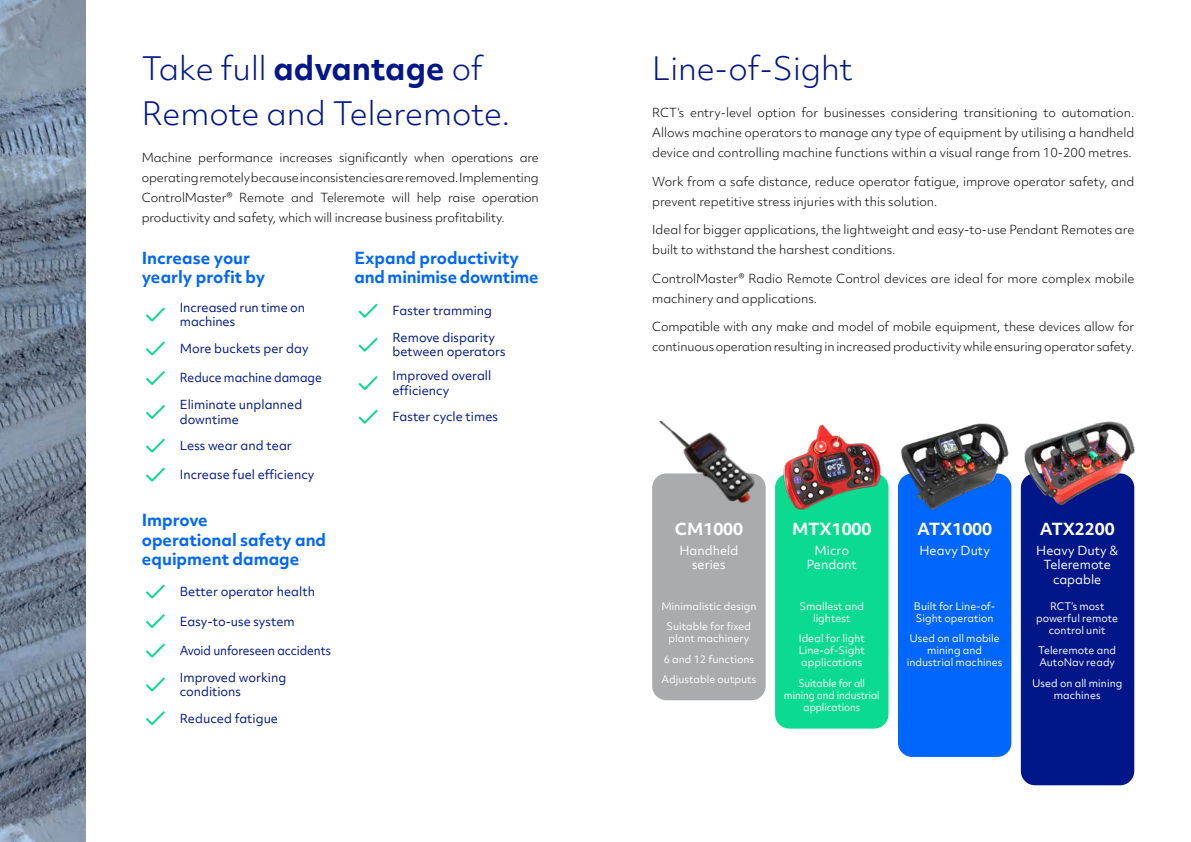
<style>
.page{position:relative;width:1191px;height:842px;background:#fff}
.page>*{position:absolute;margin:0;border:0;box-sizing:border-box;transform-origin:0 0}
.t1{font:300 31px/45px "Objektiv Mk 2";color:#001689}
.t2{font:700 16px/19.2px "Objektiv Mk 2";color:#0066fc}
.t3{font:700 16px "Objektiv Mk 2";color:#fff}
.t4{font:300 12px/20px "Objektiv Mk 2";color:#000}
.t5{font:12px/14.4px "Objektiv Mk 2";color:#001689}
.t6{font:12px/14.4px "Objektiv Mk 2";color:#fff;text-align:center}
.t7{font:12px "Objektiv Mk 2";color:#001689;scale:.95 1}
.t8{font:12px "Objektiv Mk 2";color:#001689;scale:.96 1}
.t9{font:10px/12px "Objektiv Mk 2";color:#fff;text-align:center}
.t10{font:10px/12px "Objektiv Mk 2";color:#fff;text-align:center;scale:.94 1}
.s1{font-weight:700}
</style>
<div class="page">
<svg style="left:145px;top:307px;width:20px;height:15px"></svg>
<svg style="left:145px;top:341px;width:20px;height:15px"></svg>
<svg style="left:146px;top:371px;width:19px;height:14px"></svg>
<svg style="left:146px;top:404px;width:19px;height:15px"></svg>
<svg style="left:145px;top:438px;width:20px;height:15px"></svg>
<svg style="left:145px;top:467px;width:20px;height:15px"></svg>
<svg style="left:145px;top:584px;width:20px;height:15px"></svg>
<svg style="left:146px;top:614px;width:19px;height:14px"></svg>
<svg style="left:145px;top:643px;width:20px;height:15px"></svg>
<svg style="left:145px;top:677px;width:20px;height:15px"></svg>
<svg style="left:145px;top:711px;width:20px;height:15px"></svg>
<svg style="left:358px;top:303px;width:20px;height:15px"></svg>
<svg style="left:358px;top:337px;width:20px;height:15px"></svg>
<svg style="left:358px;top:376px;width:20px;height:14px"></svg>
<svg style="left:358px;top:409px;width:20px;height:15px"></svg>
<div style="left:898px;top:473px;width:113px;height:284px;background:#0066fc;border-radius:14px"></div>
<div style="left:775px;top:473px;width:113px;height:256px;background:#0bdb90;border-radius:14px"></div>
<div style="left:652px;top:473px;width:113px;height:227px;background:#a9abac;border-radius:14px"></div>
<div style="left:1020px;top:473px;width:114px;height:312px;background:#001689;border-radius:14px"></div>
<img style="left:1020px;top:421px;width:115px;height:87px">
<img style="left:898px;top:423px;width:114px;height:89px">
<img style="left:775px;top:424px;width:114px;height:88px">
<img style="left:659px;top:421px;width:99px;height:82px">
<img style="left:0;top:0;width:85px;height:842px">
<h1 class="t1" style="left:142px;top:46px;width:370px">Take full <span class="s1">advantage</span> of<br>Remote and Teleremote.</h1>
<p class="t4" style="left:142px;top:148px;width:398px;text-align:justify">Machine performance increases significantly when operations are operating remotely because inconsistencies are removed. Implementing ControlMaster® Remote and Teleremote will help raise operation productivity and safety, which will increase business profitability.</p>
<h2 class="t2" style="left:142px;top:248px;width:125px">Increase your yearly profit by</h2>
<p class="t5" style="left:180px;top:300px;width:127px">Increased run time on machines</p>
<p class="t5" style="left:180px;top:341px;width:130px">More buckets per day</p>
<p class="t8" style="left:180px;top:370px;width:149px">Reduce machine damage</p>
<p class="t5" style="left:180px;top:397px;width:124px">Eliminate unplanned downtime</p>
<p class="t5" style="left:180px;top:438px;width:114px">Less wear and tear</p>
<p class="t5" style="left:180px;top:467px;width:136px">Increase fuel efficiency</p>
<h2 class="t2" style="left:142px;top:510px;width:186px">Improve<br>operational safety and equipment damage</h2>
<p class="t5" style="left:180px;top:584px;width:137px">Better operator health</p>
<p class="t5" style="left:180px;top:614px;width:117px">Easy-to-use system</p>
<p class="t7" style="left:180px;top:642px;width:161px">Avoid unforeseen accidents</p>
<p class="t5" style="left:180px;top:670px;width:108px">Improved working conditions</p>
<p class="t5" style="left:180px;top:711px;width:100px">Reduced fatigue</p>
<h2 class="t2" style="left:354px;top:248px;width:186px">Expand productivity and minimise downtime</h2>
<p class="t5" style="left:392px;top:303px;width:101px">Faster tramming</p>
<p class="t5" style="left:392px;top:330px;width:115px">Remove disparity between operators</p>
<p class="t5" style="left:392px;top:369px;width:100px">Improved overall efficiency</p>
<p class="t5" style="left:392px;top:409px;width:107px">Faster cycle times</p>
<h1 class="t1" style="left:652px;top:46px;width:202px">Line-of-Sight</h1>
<p class="t4" style="left:652px;top:103px;width:483px;text-align:justify">RCT’s entry-level option for businesses considering transitioning to automation.<br>Allows machine operators to manage any type of equipment by utilising a handheld device and controlling machine functions within a visual range from 10-200 metres.</p>
<p class="t4" style="left:652px;top:171px;width:483px">Work from a safe distance, reduce operator fatigue, improve operator safety, and prevent repetitive stress injuries with this solution.</p>
<p class="t4" style="left:652px;top:220px;width:483px">Ideal for bigger applications, the lightweight and easy-to-use Pendant Remotes are built to withstand the harshest conditions.</p>
<p class="t4" style="left:652px;top:268px;width:483px">ControlMaster® Radio Remote Control devices are ideal for more complex mobile machinery and applications.</p>
<p class="t4" style="left:652px;top:317px;width:483px">Compatible with any make and model of mobile equipment, these devices allow for continuous operation resulting in increased productivity while ensuring operator safety.</p>
<h2 class="t3" style="left:674px;top:517px;width:70px">CM1000</h2>
<p class="t6" style="left:679px;top:543px;width:60px">Handheld series</p>
<p class="t9" style="left:661px;top:596px;width:96px;line-height:20.5px">Minimalistic design<br>Suitable for fixed</p>
<p class="t9" style="left:661px;top:628px;width:96px;line-height:20.5px">plant machinery<br>6 and 12 functions<br>Adjustable outputs</p>
<h2 class="t3" style="left:792px;top:517px;width:81px">MTX1000</h2>
<p class="t6" style="left:806px;top:543px;width:52px">Micro<br>Pendant</p>
<p class="t9" style="left:799px;top:600px;width:66px">Smallest and lightest</p>
<p class="t9" style="left:798px;top:632px;width:68px;text-align:justify">Ideal for light Line-of-Sight applications</p>
<p class="t10" style="left:784px;top:677px;width:103px">Suitable for all mining and industrial applications</p>
<h2 class="t3" style="left:917px;top:517px;width:76px">ATX1000</h2>
<p class="t6" style="left:919px;top:543px;width:72px">Heavy Duty</p>
<p class="t9" style="left:914px;top:600px;width:83px;text-align:left">Built for Line-of-<br>Sight operation</p>
<p class="t9" style="left:906px;top:632px;width:97px">Used on all mobile mining and industrial machines</p>
<h2 class="t3" style="left:1039px;top:517px;width:76px">ATX2200</h2>
<p class="t6" style="left:1036px;top:543px;width:84px">Heavy Duty &amp;<br>Teleremote capable</p>
<p class="t9" style="left:1036px;top:600px;width:83px">RCT’s most powerful remote control unit</p>
<p class="t9" style="left:1038px;top:644px;width:79px;text-align:left">Teleremote and<br>AutoNav ready</p>
<p class="t9" style="left:1032px;top:677px;width:92px">Used on all mining machines</p>
</div>
